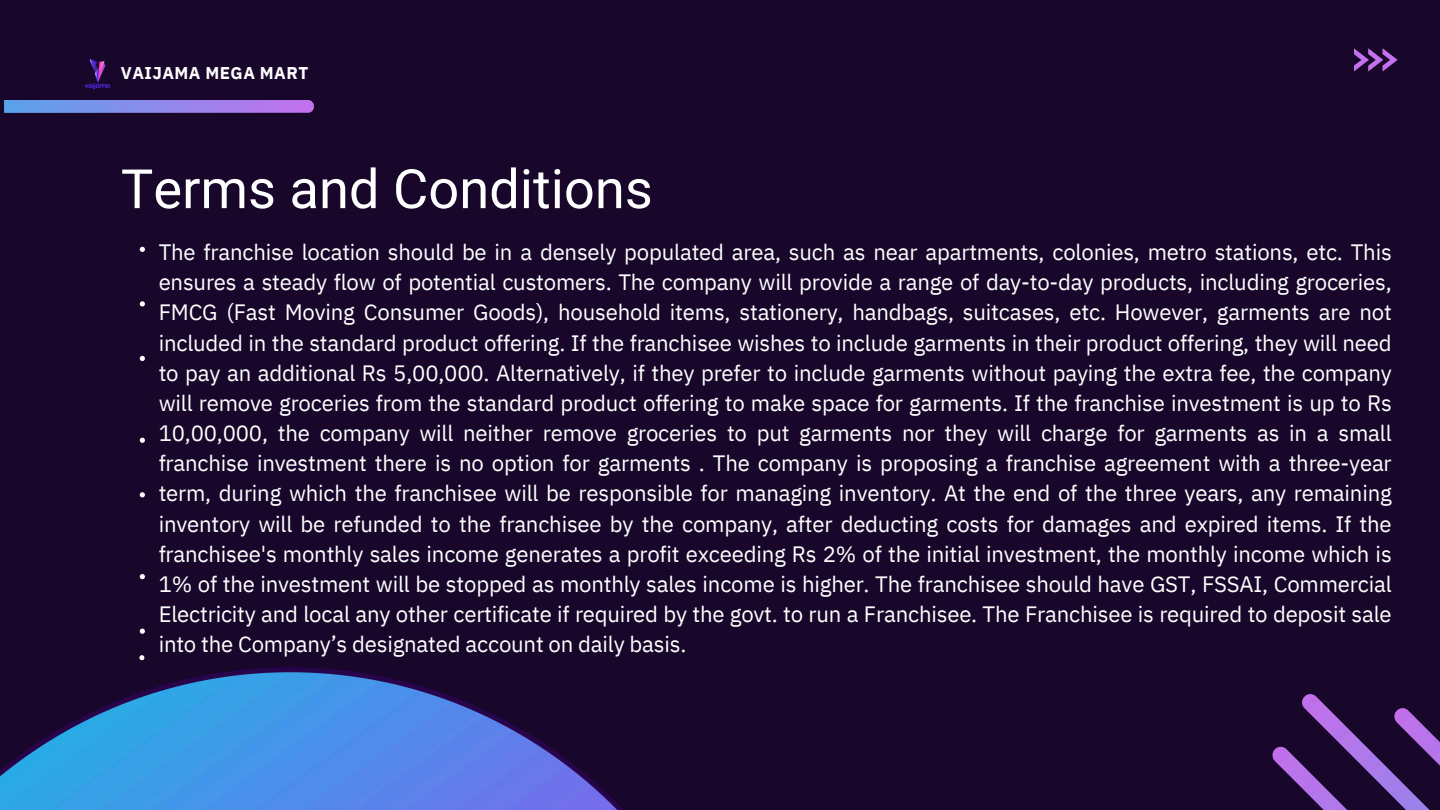
<style>
.page{position:relative;width:1440px;height:810px;background:#18072b}
.page>*{position:absolute;margin:0;border:0;box-sizing:border-box;transform-origin:0 0}
.t1{font:54.3px "Roboto";color:#fff}
.t2{font:22.2px/30.2px "IBM Plex Sans";letter-spacing:-.01em;color:#fff;text-align:justify}
.t3{font:700 17px "IBM Plex Sans";letter-spacing:.03em;color:#fff}
</style>
<div class="page">
<img style="left:4px;top:100px;width:310px;height:12px">
<svg style="left:140px;top:247px;width:5px;height:5px"></svg>
<svg style="left:140px;top:301px;width:5px;height:6px"></svg>
<svg style="left:140px;top:356px;width:5px;height:5px"></svg>
<svg style="left:140px;top:438px;width:5px;height:5px"></svg>
<svg style="left:140px;top:492px;width:5px;height:5px"></svg>
<svg style="left:140px;top:574px;width:5px;height:5px"></svg>
<svg style="left:140px;top:629px;width:5px;height:5px"></svg>
<img style="left:0;top:655px;width:624px;height:155px">
<svg style="left:1354px;top:48px;width:44px;height:23px"></svg>
<img style="left:1272px;top:694px;width:168px;height:116px">
<img style="left:84px;top:58px;width:30px;height:32px">
<p class="t3" style="left:121px;top:61px;width:189px">VAIJAMA MEGA MART</p>
<p class="t1" style="left:121px;top:158px;width:533px">Terms and Conditions</p>
<p class="t2" style="left:159px;top:237px;width:1235px">The franchise location should be in a densely populated area, such as near apartments, colonies, metro stations, etc. This ensures a steady flow of potential customers. The company will provide a range of day-to-day products, including groceries, FMCG (Fast Moving Consumer Goods), household items, stationery, handbags, suitcases, etc. However, garments are not included in the standard product offering. If the franchisee wishes to include garments in their product offering, they will need to pay an additional Rs 5,00,000. Alternatively, if they prefer to include garments without paying the extra fee, the company will remove groceries from the standard product offering to make space for garments. If the franchise investment is up to Rs 10,00,000, the company will neither remove groceries to put garments nor they will charge for garments as in a small franchise investment there is no option for garments . The company is proposing a franchise agreement with a three-year term, during which the franchisee will be responsible for managing inventory. At the end of the three years, any remaining inventory will be refunded to the franchisee by the company, after deducting costs for damages and expired items. If the franchisee's monthly sales income generates a profit exceeding Rs 2% of the initial investment, the monthly income which is 1% of the investment will be stopped as monthly sales income is higher. The franchisee should have GST, FSSAI, Commercial Electricity and local any other certificate if required by the govt. to run a Franchisee. The Franchisee is required to deposit sale into the Company’s designated account on daily basis.</p>
</div>
